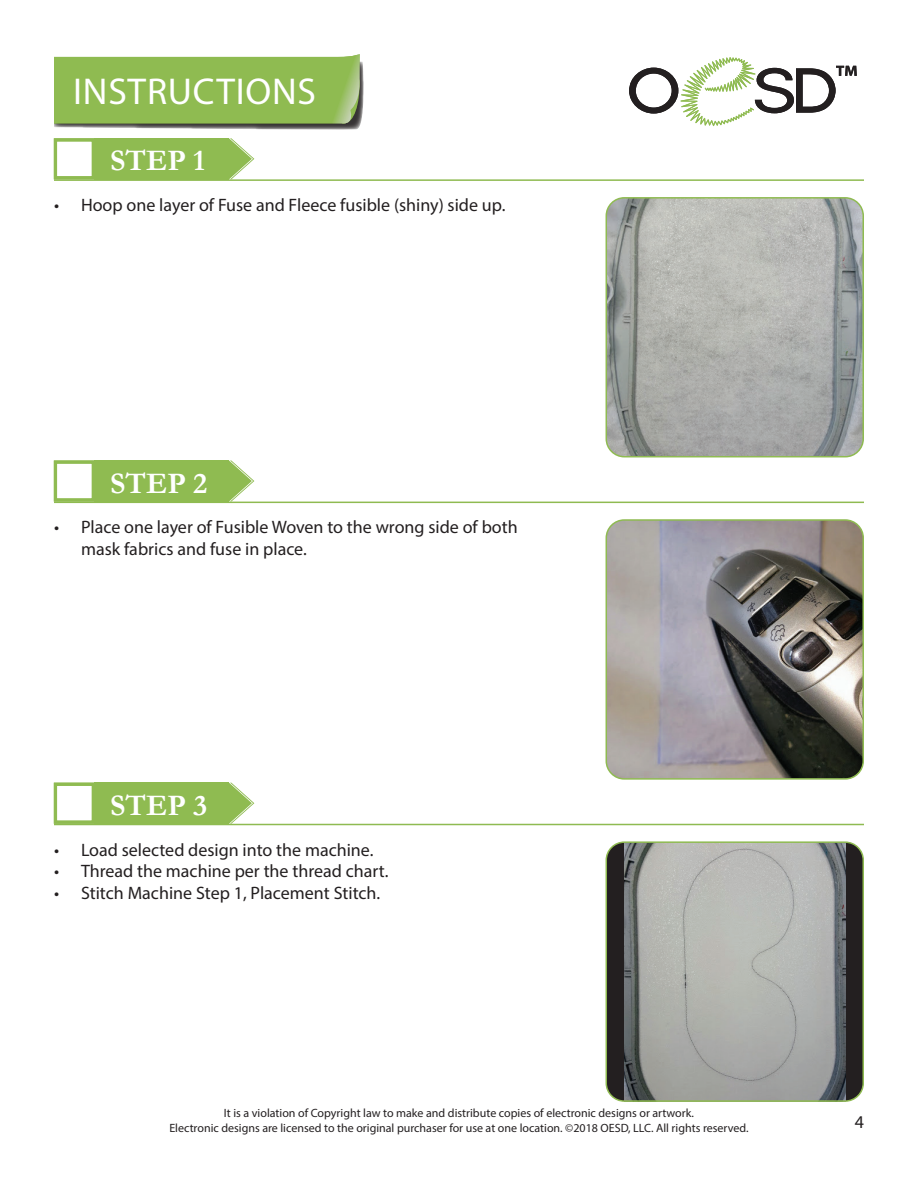
<style>
.page{position:relative;width:918px;height:1188px;background:#fff}
.page>*{position:absolute;margin:0;border:0;box-sizing:border-box;transform-origin:0 0}
.t1{font:37.5px "Myriad Pro";letter-spacing:.02em;color:#fff}
.t2{font:700 30px "Garamond";color:#fff}
.t3{font:18px/21.6px "Myriad Pro";color:#231f20}
.t4{font:12px/14.4px "Myriad Pro";color:#231f20;text-align:center}
</style>
<div class="page">
<img style="left:606px;top:520px;width:255px;height:257px">
<div style="left:606px;top:519px;width:258px;height:261px;border:2px solid #8fbb51;border-radius:18px"></div>
<hr style="left:54px;top:824px;width:810px;height:1px;background:#8fbb51">
<hr style="left:54px;top:502px;width:810px;height:1px;background:#8fbb51">
<hr style="left:54px;top:179px;width:810px;height:2px;background:#8fbb51">
<img style="left:606px;top:198px;width:257px;height:259px">
<div style="left:606px;top:197px;width:258px;height:260px;border:2px solid #8fbb51;border-radius:18px"></div>
<div style="left:95px;top:783px;width:134px;height:41px;background:#8fbb51"></div>
<svg style="left:229px;top:783px;width:25px;height:41px"></svg>
<div style="left:95px;top:460px;width:134px;height:42px;background:#8fbb51"></div>
<svg style="left:229px;top:460px;width:25px;height:42px"></svg>
<div style="left:95px;top:138px;width:134px;height:41px;background:#8fbb51"></div>
<svg style="left:229px;top:138px;width:25px;height:41px"></svg>
<div style="left:606px;top:842px;width:257px;height:259px;background:#231f20;border-radius:18px"></div>
<img style="left:624px;top:844px;width:221px;height:255px">
<div style="left:606px;top:841px;width:258px;height:261px;border:2px solid #8fbb51;border-radius:18px"></div>
<svg style="left:629px;top:57px;width:228px;height:69px"></svg>
<svg style="left:54px;top:54px;width:310px;height:76px;background:#92b85d"></svg>
<svg style="left:53px;top:460px;width:42px;height:42px"></svg>
<div style="left:56px;top:463px;width:36px;height:36px;border:1px solid #8fbb51"></div>
<svg style="left:53px;top:138px;width:42px;height:42px"></svg>
<div style="left:56px;top:141px;width:36px;height:36px;border:1px solid #8fbb51"></div>
<svg style="left:53px;top:782px;width:43px;height:42px"></svg>
<div style="left:56px;top:785px;width:36px;height:36px;border:1px solid #8fbb51"></div>
<h1 class="t1" style="left:73px;top:69px;width:244px">INSTRUCTIONS</h1>
<h1 class="t1" style="left:73px;top:69px;width:216px">EMB OIDERY</h1>
<h2 class="t2" style="left:110px;top:140px;width:97px">STEP 1</h2>
<p class="t3" style="left:54px;top:194px;width:453px">• Hoop one layer of Fuse and Fleece fusible (shiny) side up.</p>
<h2 class="t2" style="left:110px;top:463px;width:99px">STEP 2</h2>
<p class="t3" style="left:81px;top:516px;width:438px;text-indent:-27px">• Place one layer of Fusible Woven to the wrong side of both mask fabrics and fuse in place.</p>
<h2 class="t2" style="left:110px;top:785px;width:99px">STEP 3</h2>
<p class="t3" style="left:54px;top:839px;width:321px">• Load selected design into the machine.</p>
<p class="t3" style="left:54px;top:860px;width:336px">• Thread the machine per the thread chart.</p>
<p class="t3" style="left:54px;top:882px;width:328px">• Stitch Machine Step 1, Placement Stitch.</p>
<p class="t4" style="left:169px;top:1106px;width:581px">It is a violation of Copyright law to make and distribute copies of electronic designs or artwork.<br>Electronic designs are licensed to the original purchaser for use at one location. ©2018 OESD, LLC. All rights reserved.</p>
<p class="t3" style="left:855px;top:1110px;width:11px">4</p>
</div>
